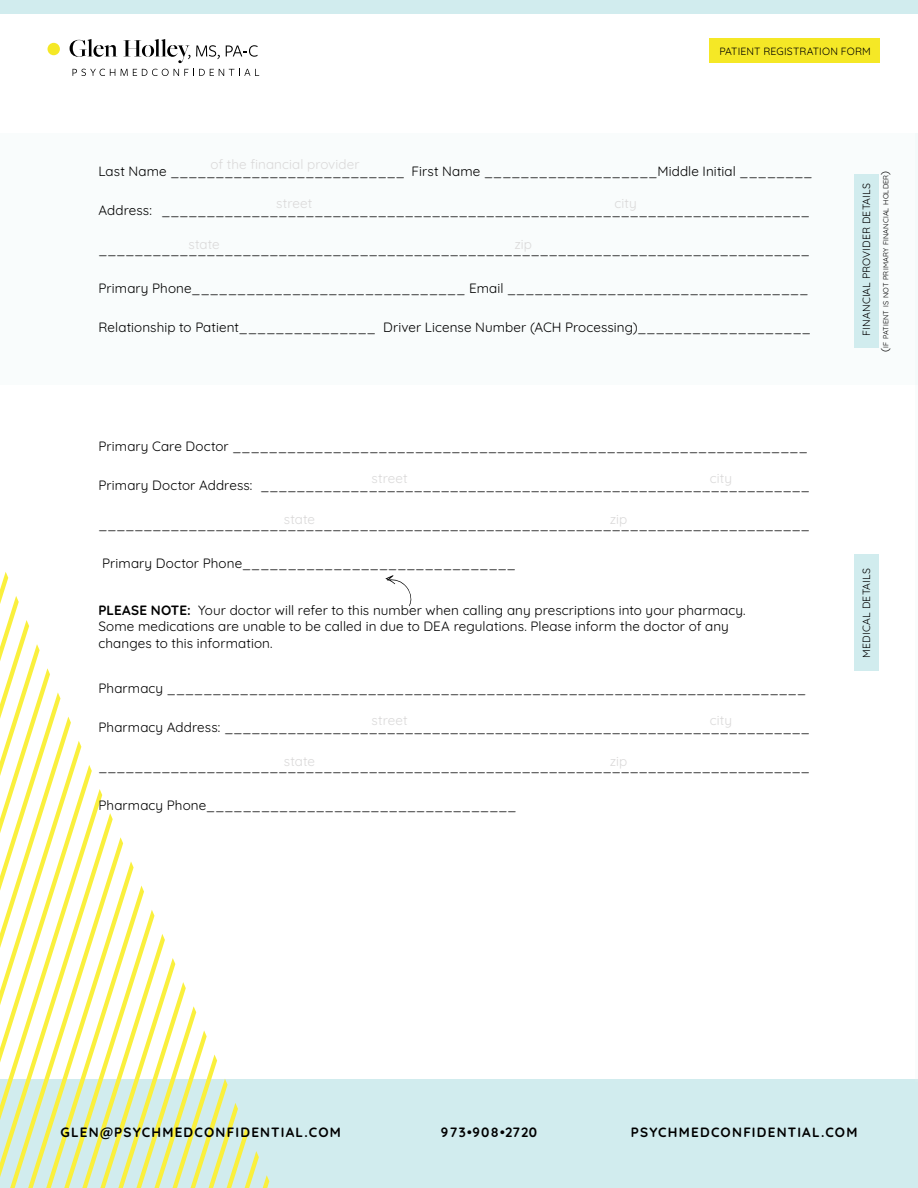
<style>
.page{position:relative;width:918px;height:1188px;background:#fff}
.page>*{position:absolute;margin:0;border:0;box-sizing:border-box;transform-origin:0 0}
.t1{font:13.5px/16.5px "Quicksand";letter-spacing:.005em;color:#000}
.t2{font:13.5px "Quicksand";letter-spacing:.005em;color:#dad9d9}
.t3{font:700 13.5px "Quicksand";letter-spacing:.09em;color:#000}
.t4{font:700 13.5px "Quicksand";letter-spacing:.1em;color:#000}
.t5{font:10.5px "Quicksand";letter-spacing:.015em;color:#000}
.t6{font:7.35px "Quicksand";letter-spacing:.015em;color:#000}
.s1{font-weight:700}
.s2{font-size:10.5px}
.s3{font-style:inherit}
</style>
<div class="page">
<div style="left:0;top:1080px;width:918px;height:108px;background:#d1ecee"></div>
<div style="left:0;top:133px;width:918px;height:251px;background:#f9fcfc"></div>
<svg style="left:0;top:572px;width:269px;height:616px"></svg>
<div style="left:0;top:0;width:918px;height:14px;background:#d1ecee"></div>
<svg style="left:385px;top:575px;width:27px;height:31px"></svg>
<svg style="left:70px;top:39px;width:150px;height:24px"></svg>
<svg style="left:226px;top:45px;width:32px;height:12px"></svg>
<div style="left:48px;top:43px;width:12px;height:12px;background:#f5e826;border-radius:50%"></div>
<div style="left:710px;top:39px;width:170px;height:24px;background:#f5e826"></div>
<svg style="left:73px;top:69px;width:42px;height:7px"></svg>
<svg style="left:121px;top:69px;width:138px;height:7px"></svg>
<div style="left:854px;top:174px;width:25px;height:173px;background:#d1ecee"></div>
<div style="left:854px;top:554px;width:25px;height:116px;background:#d1ecee"></div>
<hr style="left:915px;top:133px;width:3px;height:949px;background:#e2f3f3">
<p class="t5" style="left:719px;top:43px;width:153px">PATIENT REGISTRATION FORM</p>
<p class="t2" style="left:210px;top:154px;width:151px">of the financial provider</p>
<p class="t1" style="left:99px;top:161px;width:716px">Last Name __________________________ First Name ___________________Middle Initial ________</p>
<p class="t1" style="left:99px;top:200px;width:713px">Address: ________________________________________________________________________</p>
<p class="t1" style="left:99px;top:239px;width:713px">_______________________________________________________________________________</p>
<p class="t1" style="left:99px;top:278px;width:711px">Primary Phone______________________________ Email _________________________________</p>
<p class="t1" style="left:99px;top:317px;width:714px">Relationship to Patient_______________ Driver License Number (ACH Processing)___________________</p>
<p class="t2" style="left:276px;top:193px;width:37px">street</p>
<p class="t2" style="left:614px;top:193px;width:24px">city</p>
<p class="t2" style="left:189px;top:234px;width:33px">state</p>
<p class="t2" style="left:514px;top:234px;width:19px">zip</p>
<p class="t1" style="left:99px;top:436px;width:711px">Primary Care Doctor _______________________________________________________________</p>
<p class="t1" style="left:99px;top:475px;width:713px">Primary Doctor Address: _____________________________________________________________</p>
<p class="t1" style="left:99px;top:514px;width:713px">_______________________________________________________________________________</p>
<p class="t1" style="left:102px;top:553px;width:415px">Primary Doctor Phone______________________________</p>
<p class="t2" style="left:372px;top:468px;width:37px">street</p>
<p class="t2" style="left:710px;top:468px;width:24px">city</p>
<p class="t2" style="left:284px;top:508px;width:33px">state</p>
<p class="t2" style="left:610px;top:508px;width:19px">zip</p>
<p class="t1" style="left:99px;top:600px;width:649px"><span class="s1">PLEASE NOTE:</span> Your doctor will refer to this number when calling any prescriptions into your pharmacy.<br>Some medications are unable to be called in due to DEA regulations. Please inform the doctor of any changes to this information.</p>
<p class="t1" style="left:99px;top:678px;width:709px">Pharmacy ______________________________________________________________________</p>
<p class="t1" style="left:99px;top:717px;width:713px">Pharmacy Address: _________________________________________________________________</p>
<p class="t1" style="left:99px;top:756px;width:713px">_______________________________________________________________________________</p>
<p class="t1" style="left:99px;top:795px;width:420px">Pharmacy Phone__________________________________</p>
<p class="t2" style="left:372px;top:710px;width:37px">street</p>
<p class="t2" style="left:710px;top:710px;width:24px">city</p>
<p class="t2" style="left:284px;top:751px;width:33px">state</p>
<p class="t2" style="left:610px;top:751px;width:19px">zip</p>
<p class="t5" style="left:858px;top:336px;width:154px;rotate:-90deg">FINANCIAL PROVIDER DETAILS</p>
<p class="t6" style="left:880px;top:352px;width:182px;rotate:-90deg"><span class="s2">(</span>if patient is not primary financial holder<span class="s2">)</span></p>
<p class="t5" style="left:858px;top:658px;width:91px;rotate:-90deg">MEDICAL DETAILS</p>
<p class="t4" style="left:441px;top:1121px;width:98px">973<span class="s3">•</span>908<span class="s3">•</span>2<span class="s3">72</span>0</p>
<p class="t3" style="left:60px;top:1121px;width:282px">GLEN@PSYCHMEDCONFIDENTIAL.COM</p>
<p class="t3" style="left:631px;top:1121px;width:228px">PSYCHMEDCONFIDENTIAL.COM</p>
</div>
